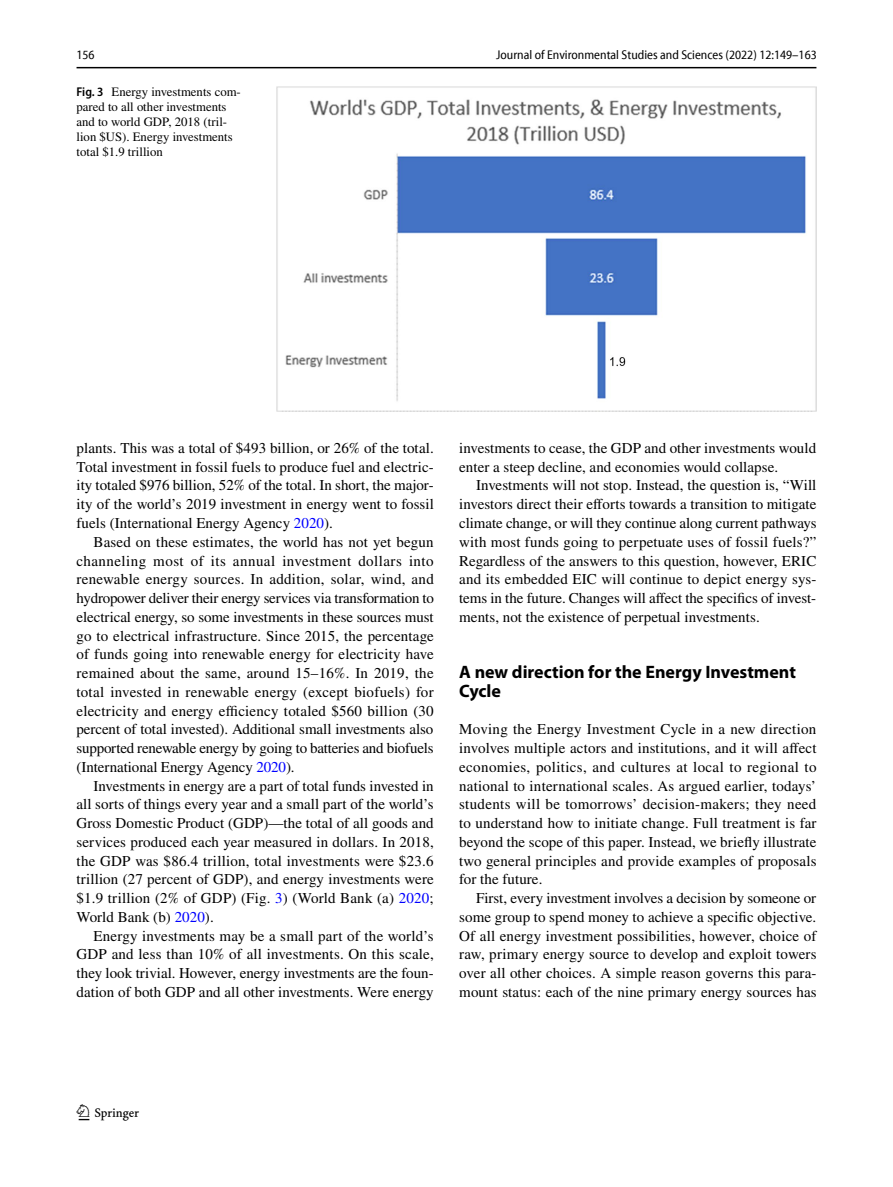
<style>
.page{position:relative;width:893px;height:1187px;background:#fff}
.page>*{position:absolute;margin:0;border:0;box-sizing:border-box;transform-origin:0 0}
.t1{font:22.5px "Springnew Regular 2";color:#000}
.t2{font:700 18px/18.8px "Myriad Pro";color:#000}
.t3{font:15px/18.8px "STIX";letter-spacing:.005em;color:#000;text-align:justify}
.t4{font:12.75px/15px "STIX";color:#000}
.t5{font:semi-condensed 12.75px "Myriad Pro Unic";color:#000}
.s1{font-family:"Myriad Pro";font-weight:600;font-stretch:semi-condensed}
.s2{color:#00f}
</style>
<div class="page">
<hr style="left:77px;top:67px;width:739px;height:1px;background:#000">
<img style="left:276px;top:87px;width:540px;height:324px">
<p class="t5" style="left:76px;top:50px;width:20px">156</p>
<p class="t5" style="left:496px;top:50px;width:322px">Journal of Environmental Studies and Sciences (2022) 12:149–163</p>
<p class="t4" style="left:77px;top:85px;width:166px"><span class="s1">Fig. 3</span> Energy investments com&shy;pared to all other investments and to world GDP, 2018 (tril&shy;lion $US). Energy investments total $1.9 trillion</p>
<p class="t3" style="left:77px;top:439px;width:359px">plants. This was a total of $493 billion, or 26% of the total.<br>Total investment in fossil fuels to produce fuel and electric&shy;ity totaled $976 billion, 52% of the total. In short, the major&shy;ity of the world’s 2019 investment in energy went to fossil fuels (International Energy Agency <span class="s2">2020</span>).</p>
<p class="t3" style="left:77px;top:533px;width:359px;text-indent:17px">Based on these estimates, the world has not yet begun channeling most of its annual investment dollars into renewable energy sources. In addition, solar, wind, and hydropower deliver their energy services via transformation to electrical energy, so some investments in these sources must go to electrical infrastructure. Since 2015, the percentage of funds going into renewable energy for electricity have remained about the same, around 15–16%. In 2019, the total invested in renewable energy (except biofuels) for electricity and energy efficiency totaled $560 billion (30 percent of total invested). Additional small investments also supported renewable energy by going to batteries and biofuels (International Energy Agency <span class="s2">2020</span>).</p>
<p class="t3" style="left:77px;top:777px;width:359px;text-indent:17px">Investments in energy are a part of total funds invested in all sorts of things every year and a small part of the world’s Gross Domestic Product (GDP)—the total of all goods and services produced each year measured in dollars. In 2018, the GDP was $86.4 trillion, total investments were $23.6 trillion (27 percent of GDP), and energy investments were $1.9 trillion (2% of GDP) (Fig. <span class="s2">3</span>) (World Bank (a) <span class="s2">2020</span>; World Bank (b) <span class="s2">2020</span>).</p>
<p class="t3" style="left:77px;top:927px;width:359px;text-indent:17px">Energy investments may be a small part of the world’s GDP and less than 10% of all investments. On this scale, they look trivial. However, energy investments are the foun&shy;dation of both GDP and all other investments. Were energy</p>
<p class="t3" style="left:459px;top:439px;width:358px">investments to cease, the GDP and other investments would enter a steep decline, and economies would collapse.</p>
<p class="t3" style="left:459px;top:477px;width:359px;text-indent:17px">Investments will not stop. Instead, the question is, “Will investors direct their efforts towards a transition to mitigate climate change, or will they continue along current pathways with most funds going to perpetuate uses of fossil fuels?” Regardless of the answers to this question, however, ERIC and its embedded EIC will continue to depict energy sys&shy;tems in the future. Changes will affect the specifics of invest&shy;ments, not the existence of perpetual investments.</p>
<p class="t2" style="left:459px;top:662px;width:338px">A new direction for the Energy Investment<br>Cycle</p>
<p class="t3" style="left:459px;top:721px;width:359px">Moving the Energy Investment Cycle in a new direction involves multiple actors and institutions, and it will affect economies, politics, and cultures at local to regional to national to international scales. As argued earlier, todays’ students will be tomorrows’ decision-makers; they need to understand how to initiate change. Full treatment is far beyond the scope of this paper. Instead, we briefly illustrate two general principles and provide examples of proposals for the future.</p>
<p class="t3" style="left:459px;top:889px;width:359px;text-indent:17px">First, every investment involves a decision by someone or some group to spend money to achieve a specific objective.<br>Of all energy investment possibilities, however, choice of raw, primary energy source to develop and exploit towers over all other choices. A simple reason governs this para&shy;mount status: each of the nine primary energy sources has</p>
<h1 class="t1" style="left:79px;top:1104px;width:62px">1 3</h1>
</div>
